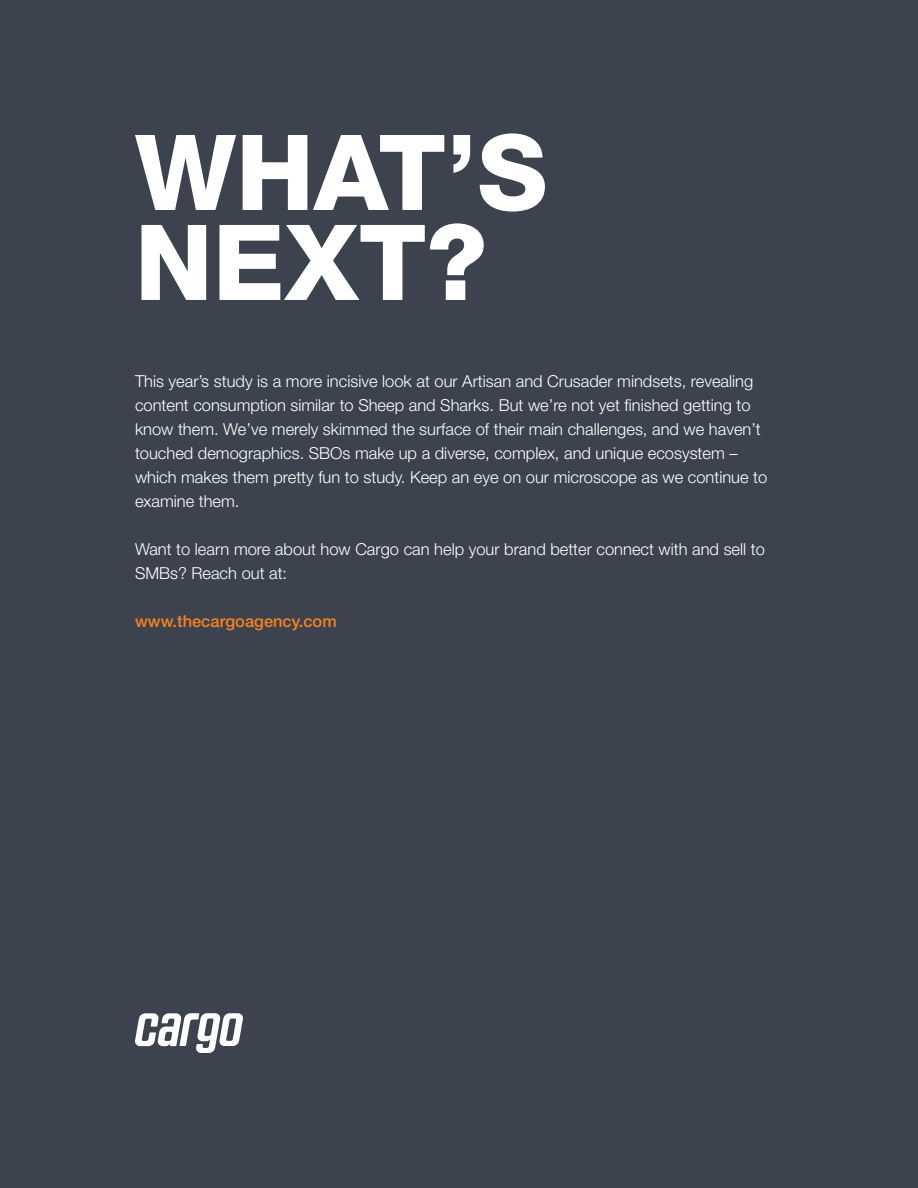
<style>
.page{position:relative;width:918px;height:1188px;background:#3c424e}
.page>*{position:absolute;margin:0;border:0;box-sizing:border-box;transform-origin:0 0}
.t1{font:800 105px/90px "Helvetica Neue LT Std";color:#fff}
.t2{font:300 16.5px/24px "Helvetica Neue LT Std";color:#fff}
.t3{font:500 16.5px "Helvetica Neue LT Std";color:#f58220}
</style>
<div class="page">
<svg style="left:135px;top:1013px;width:108px;height:40px"></svg>
<h1 class="t1" style="left:135px;top:127px;width:414px">WHAT’S<br>NEXT?</h1>
<p class="t2" style="left:135px;top:369px;width:634px">This year’s study is a more incisive look at our Artisan and Crusader mindsets, revealing content consumption similar to Sheep and Sharks. But we’re not yet finished getting to know them. We’ve merely skimmed the surface of their main challenges, and we haven’t touched demographics. SBOs make up a diverse, complex, and unique ecosystem – which makes them pretty fun to study. Keep an eye on our microscope as we continue to examine them.</p>
<p class="t2" style="left:135px;top:537px;width:631px">Want to learn more about how Cargo can help your brand better connect with and sell to<br>SMBs? Reach out at:</p>
<p class="t3" style="left:135px;top:611px;width:203px">www.thecargoagency.com</p>
</div>
